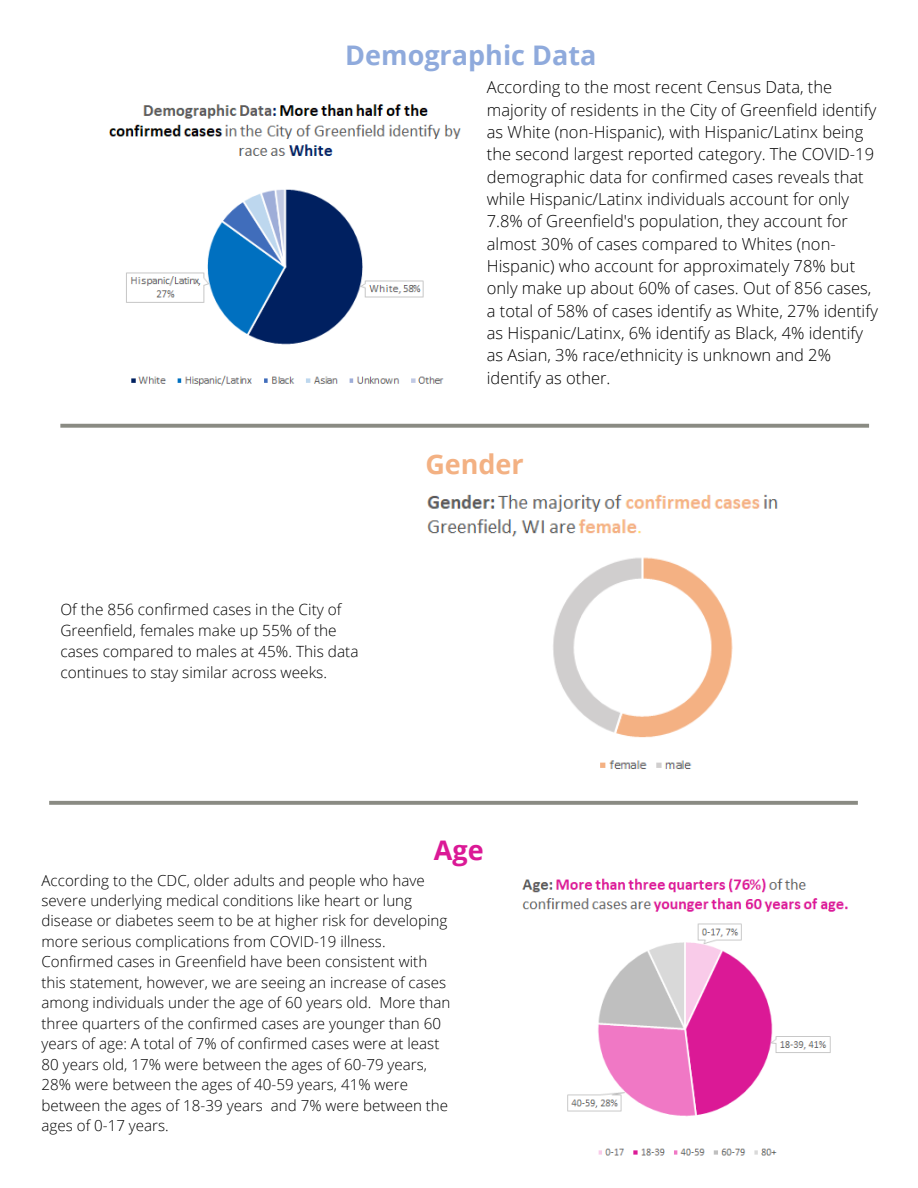
<style>
.page{position:relative;width:918px;height:1188px;background:#fff}
.page>*{position:absolute;margin:0;border:0;box-sizing:border-box;transform-origin:0 0}
.t1{font:700 27px "Open Sans";color:#8faadc}
.t2{font:700 27px "Open Sans";color:#f3b183}
.t3{font:700 27px "Open Sans";color:#db1996}
.t4{font:300 16.5px/22.4px "Open Sans";color:#000}
.t5{font:300 15.45px/20.9px "Open Sans";color:#000}
.t6{font:300 15.15px/20.4px "Open Sans";color:#000}
</style>
<div class="page">
<svg style="left:60px;top:424px;width:809px;height:4px;background:#93948c"></svg>
<svg style="left:49px;top:801px;width:809px;height:4px;background:#909189"></svg>
<img style="left:427px;top:494px;width:351px;height:275px">
<img style="left:109px;top:104px;width:352px;height:282px">
<img style="left:522px;top:878px;width:326px;height:278px">
<h1 class="t1" style="left:345px;top:37px;width:253px">Demographic Data</h1>
<p class="t4" style="left:487px;top:76px;width:393px">According to the most recent Census Data, the majority of residents in the City of Greenfield identify as White (non-Hispanic), with Hispanic/Latinx being the second largest reported category. The COVID-19 demographic data for confirmed cases reveals that while Hispanic/Latinx individuals account for only 7.8% of Greenfield's population, they account for almost 30% of cases compared to Whites (non-Hispanic) who account for approximately 78% but only make up about 60% of cases. Out of 856 cases, a total of 58% of cases identify as White, 27% identify as Hispanic/Latinx, 6% identify as Black, 4% identify as Asian, 3% race/ethnicity is unknown and 2% identify as other.</p>
<p class="t5" style="left:60px;top:599px;width:300px">Of the 856 confirmed cases in the City of Greenfield, females make up 55% of the cases compared to males at 45%. This data continues to stay similar across weeks.</p>
<h1 class="t2" style="left:425px;top:445px;width:100px">Gender</h1>
<h1 class="t3" style="left:434px;top:831px;width:51px">Age</h1>
<p class="t6" style="left:42px;top:869px;width:410px">According to the CDC, older adults and people who have severe underlying medical conditions like heart or lung disease or diabetes seem to be at higher risk for developing more serious complications from COVID-19 illness.<br>Confirmed cases in Greenfield have been consistent with this statement, however, we are seeing an increase of cases among individuals under the age of 60 years old. More than three quarters of the confirmed cases are younger than 60 years of age: A total of 7% of confirmed cases were at least 80 years old, 17% were between the ages of 60-79 years, 28% were between the ages of 40-59 years, 41% were between the ages of 18-39 years and 7% were between the ages of 0-17 years.</p>
</div>
